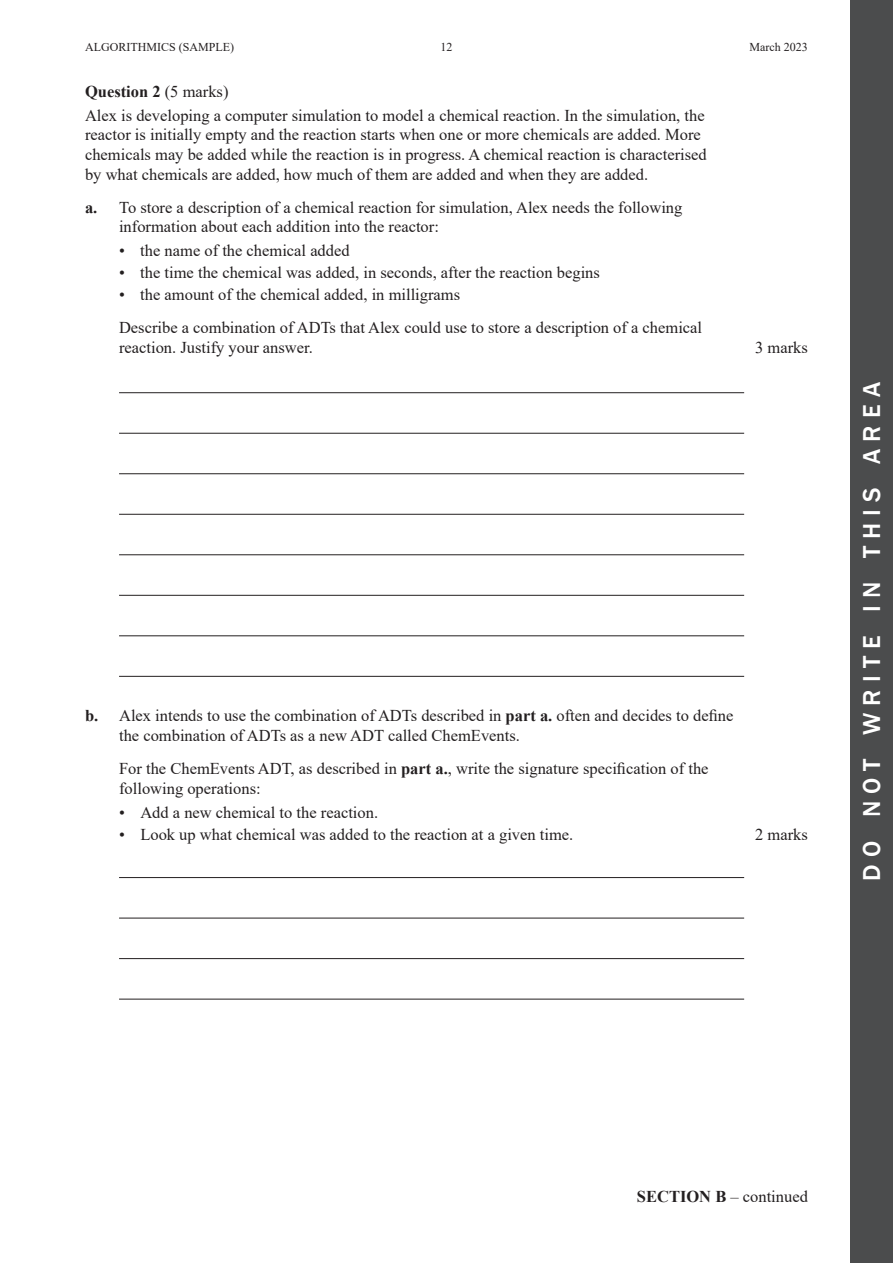
<style>
.page{position:relative;width:893px;height:1263px;background:#fff}
.page>*{position:absolute;margin:0;border:0;box-sizing:border-box;transform-origin:0 0}
.t1{font:500 25.2px "Franklin Gothic";letter-spacing:.285em;color:#fff}
.t2{font:16.5px/19.8px "Times New Roman";color:#231f20}
.t3{font:12px "Times New Roman";color:#231f20}
.s1{font-weight:700}
</style>
<div class="page">
<div style="left:850px;top:0;width:43px;height:1263px;background:#4b4c4d"></div>
<hr style="left:119px;top:392px;width:625px;height:1px;background:#231f20">
<hr style="left:119px;top:433px;width:625px;height:1px;background:#231f20">
<hr style="left:119px;top:473px;width:625px;height:1px;background:#231f20">
<hr style="left:119px;top:514px;width:625px;height:1px;background:#231f20">
<hr style="left:119px;top:554px;width:625px;height:1px;background:#231f20">
<hr style="left:119px;top:595px;width:625px;height:1px;background:#231f20">
<hr style="left:119px;top:635px;width:625px;height:1px;background:#231f20">
<hr style="left:119px;top:676px;width:625px;height:1px;background:#231f20">
<hr style="left:119px;top:877px;width:625px;height:1px;background:#231f20">
<hr style="left:119px;top:918px;width:625px;height:1px;background:#231f20">
<hr style="left:119px;top:958px;width:625px;height:1px;background:#231f20">
<hr style="left:119px;top:999px;width:625px;height:1px;background:#231f20">
<p class="t3" style="left:85px;top:38px;width:150px">ALGORITHMICS (SAMPLE)</p>
<p class="t3" style="left:440px;top:38px;width:13px">12</p>
<p class="t3" style="left:750px;top:38px;width:60px">March 2023</p>
<p class="t2" style="left:85px;top:78px;width:621px;line-height:24px"><span class="s1">Question 2</span> (5 marks)<br>Alex is developing a computer simulation to model a chemical reaction. In the simulation, the</p>
<p class="t2" style="left:85px;top:124px;width:623px">reactor is initially empty and the reaction starts when one or more chemicals are added. More chemicals may be added while the reaction is in progress. A chemical reaction is characterised by what chemicals are added, how much of them are added and when they are added.</p>
<p class="t2" style="left:119px;top:197px;width:565px;text-indent:-34px"><span class="s1">a.</span> To store a description of a chemical reaction for simulation, Alex needs the following information about each addition into the reactor:</p>
<p class="t2" style="left:119px;top:240px;width:232px">• the name of the chemical added</p>
<p class="t2" style="left:119px;top:262px;width:482px">• the time the chemical was added, in seconds, after the reaction begins</p>
<p class="t2" style="left:119px;top:278px;width:585px;line-height:32.5px">• the amount of the chemical added, in milligrams<br>Describe a combination of ADTs that Alex could use to store a description of a chemical</p>
<p class="t2" style="left:119px;top:337px;width:195px">reaction. Justify your answer.</p>
<p class="t2" style="left:755px;top:337px;width:54px">3 marks</p>
<p class="t2" style="left:119px;top:705px;width:616px;text-indent:-34px"><span class="s1">b.</span> Alex intends to use the combination of ADTs described in <span class="s1">part a.</span> often and decides to define the combination of ADTs as a new ADT called ChemEvents.</p>
<p class="t2" style="left:119px;top:758px;width:591px">For the ChemEvents ADT, as described in <span class="s1">part a.</span>, write the signature specification of the following operations:</p>
<p class="t2" style="left:119px;top:802px;width:261px">• Add a new chemical to the reaction.</p>
<p class="t2" style="left:119px;top:824px;width:456px">• Look up what chemical was added to the reaction at a given time.</p>
<p class="t2" style="left:755px;top:824px;width:54px">2 marks</p>
<h1 class="t1" style="left:856px;top:881px;width:500px;rotate:-90deg">do not write in this area</h1>
<p class="t2" style="left:637px;top:1186px;width:172px"><span class="s1">SECTION B</span> – continued</p>
</div>
